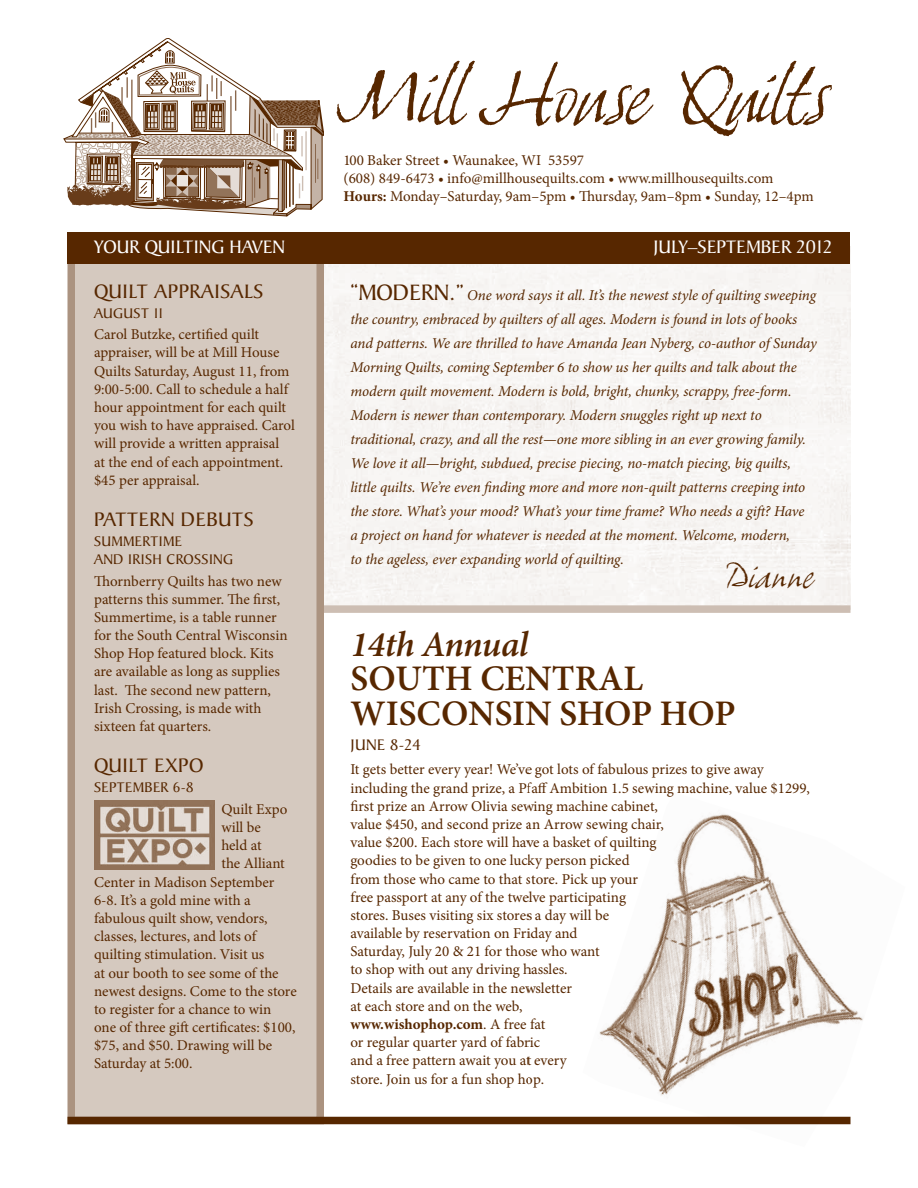
<style>
.page{position:relative;width:918px;height:1188px;background:#fff}
.page>*{position:absolute;margin:0;border:0;box-sizing:border-box;transform-origin:0 0}
.t1{font:italic 78px "Grimshaw Hand ITC";letter-spacing:-.08em;color:#572700}
.t2{font:600 36px/34.5px "Minion Pro";color:#572700}
.t3{font:italic 600 36px "Minion Pro";letter-spacing:-.02em;color:#572700}
.t4{font:italic 34.5px "Grimshaw Hand ITC";letter-spacing:-.03em;color:#572700}
.t5{font:21px "Baker Signet";letter-spacing:.02em;color:#572700}
.t6{font:19.5px "Baker Signet";color:#fff}
.t7{font:16.5px "Baker Signet";letter-spacing:.02em;color:#572700}
.t8{font:15px/18.1px "Minion Pro";letter-spacing:-.005em;color:#572700}
.t9{font:italic 15px/24px "Minion Pro";letter-spacing:-.01em;color:#572700}
.t10{font:15px/18px "Baker Signet";letter-spacing:.02em;color:#572700}
.s1{font-weight:700}
.s2{font-family:"Baker Signet";font-style:normal;font-size:24px}
</style>
<div class="page">
<div style="left:324px;top:263px;width:526px;height:342px;background:#f7f5f4"></div>
<div style="left:315px;top:605px;width:536px;height:8px;background:#cdbeb3"></div>
<div style="left:68px;top:253px;width:256px;height:871px;background:#d5c9bf;border:8px solid #ab9380"></div>
<div style="left:68px;top:1117px;width:782px;height:7px;background:#572700"></div>
<svg style="left:64px;top:38px;width:260px;height:178px"></svg>
<div style="left:68px;top:232px;width:782px;height:31px;background:#572700"></div>
<img style="left:583px;top:813px;width:280px;height:312px">
<img style="left:94px;top:801px;width:121px;height:68px">
<h1 class="t1" style="left:338px;top:49px;width:493px">Mill House Quilts</h1>
<p class="t8" style="left:344px;top:151px;width:472px">100 Baker Street • Waunakee, WI 53597<br>(608) 849-6473 • info@millhousequilts.com • www.millhousequilts.com<br><span class="s1">Hours:</span> Monday–Saturday, 9am–5pm • Thursday, 9am–8pm • Sunday, 12–4pm</p>
<h3 class="t6" style="left:94px;top:237px;width:73px">YOU R QUILTI</h3>
<h3 class="t6" style="left:199px;top:237px;width:88px">NG HAVEN</h3>
<h3 class="t6" style="left:654px;top:237px;width:180px">JULY–SEPTEMBER 2012</h3>
<h3 class="t5" style="left:94px;top:280px;width:171px">QUILT APPRAISALS</h3>
<p class="t10" style="left:94px;top:305px;width:39px">AUGUST</p>
<p class="t10" style="left:154px;top:305px;width:11px">11</p>
<p class="t8" style="left:94px;top:325px;width:202px">Carol Butzke, certified quilt appraiser, will be at Mill House<br>Quilts Saturday, August 11, from<br>9:00-5:00. Call to schedule a half hour appointment for each quilt you wish to have appraised. Carol will provide a written appraisal<br>at the end of each appointment. $45 per appraisal.</p>
<h3 class="t5" style="left:94px;top:508px;width:137px">PATTERN DEBUTS</h3>
<p class="t10" style="left:94px;top:533px;width:20px">SUMM</p>
<p class="t10" style="left:94px;top:533px;width:141px;text-indent:41px">ERTIME<br>AND IRISH CROSSING</p>
<p class="t8" style="left:94px;top:572px;width:195px">Thornberry Quilts has two new patterns this summer. The first,<br>Summertime, is a table runner for the South Central Wisconsin<br>Shop Hop featured block. Kits are available as long as supplies last. The second new pattern,<br>Irish Crossing, is made with sixteen fat quarters.</p>
<h3 class="t5" style="left:94px;top:754px;width:110px">QUILT EXPO</h3>
<p class="t10" style="left:94px;top:779px;width:101px">SEPTEMBER 6-8</p>
<p class="t8" style="left:221px;top:800px;width:68px">Quilt Expo</p>
<p class="t8" style="left:221px;top:818px;width:41px">will be</p>
<p class="t8" style="left:221px;top:836px;width:42px">held at</p>
<p class="t8" style="left:221px;top:855px;width:65px">the Alliant</p>
<p class="t8" style="left:94px;top:873px;width:182px">Center in Madison September</p>
<p class="t8" style="left:94px;top:891px;width:158px">6-8. It’s a gold mine with a</p>
<p class="t8" style="left:94px;top:909px;width:175px">fabulous quilt show, vendors,</p>
<p class="t8" style="left:94px;top:927px;width:164px">classes, lectures, and lots of</p>
<p class="t8" style="left:94px;top:946px;width:172px">quilting stimulation. Visit us</p>
<p class="t8" style="left:94px;top:964px;width:186px">at our booth to see some of the</p>
<p class="t8" style="left:94px;top:982px;width:204px">newest designs. Come to the store</p>
<p class="t8" style="left:94px;top:1000px;width:179px">to register for a chance to win</p>
<p class="t8" style="left:94px;top:1018px;width:203px">one of three gift certificates: $100,</p>
<p class="t8" style="left:94px;top:1036px;width:180px">$75, and $50. Drawing will be</p>
<p class="t8" style="left:94px;top:1055px;width:100px">Saturday at 5:00.</p>
<p class="t9" style="left:350px;top:283px;width:468px"><span class="s2">“MODERN.”</span> One word says it all. It’s the newest style of quilting sweeping the country, embraced by quilters of all ages. Modern is found in lots of books and patterns. We are thrilled to have Amanda Jean Nyberg, co-author of Sunday Morning Quilts, coming September 6 to show us her quilts and talk about the modern quilt movement. Modern is bold, bright, chunky, scrappy, free-form.<br>Modern is newer than contemporary. Modern snuggles right up next to traditional, crazy, and all the rest—one more sibling in an ever growing family.<br>We love it all—bright, subdued, precise piecing, no-match piecing, big quilts, little quilts. We’re even finding more and more non-quilt patterns creeping into the store. What’s your mood? What’s your time frame? Who needs a gift? Have<br>a project on hand for whatever is needed at the moment. Welcome, modern,<br>to the ageless, ever expanding world of quilting.</p>
<h3 class="t4" style="left:724px;top:555px;width:93px">Dianne</h3>
<h2 class="t3" style="left:350px;top:619px;width:179px">14th Annual</h2>
<h2 class="t2" style="left:351px;top:661px;width:386px">SOUTH CENTRAL<br>WISCONSIN SHOP HOP</h2>
<p class="t7" style="left:350px;top:735px;width:72px">JUNE 8-24</p>
<p class="t8" style="left:350px;top:761px;width:461px">It gets better every year! We’ve got lots of fabulous prizes to give away including the grand prize, a Pfaff Ambition 1.5 sewing machine, value $1299, first prize an Arrow Olivia sewing machine cabinet,<br>value $450, and second prize an Arrow sewing chair,<br>value $200. Each store will have a basket of quilting<br>goodies to be given to one lucky person picked<br>from those who came to that store. Pick up your<br>free passport at any of the twelve participating<br>stores. Buses visiting six stores a day will be<br>available by reservation on Friday and<br>Saturday, July 20 &amp; 21 for those who want<br>to shop with out any driving hassles.<br>Details are available in the newsletter<br>at each store and on the web,<br><span class="s1">www.wishophop.com</span>. A free fat<br>or regular quarter yard of fabric<br>and a free pattern await you at every<br>store. Join us for a fun shop hop.</p>
</div>
